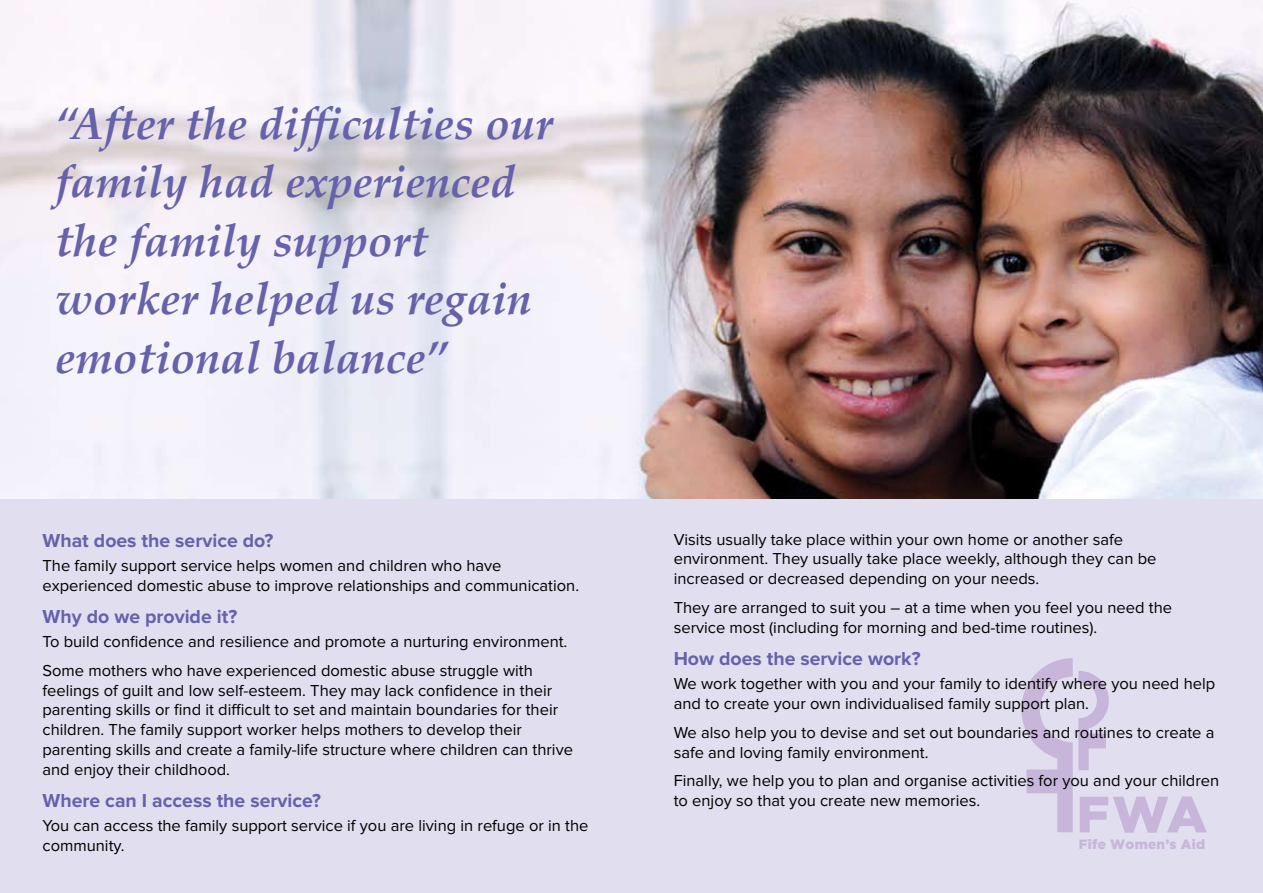
<style>
.page{position:relative;width:1263px;height:893px;background:#fff}
.page>*{position:absolute;margin:0;border:0;box-sizing:border-box;transform-origin:0 0}
.t1{font:900 51px "Gotham";color:#c7b6d9}
.t2{font:italic 700 45px/58.5px "Palatino Linotype";color:#6661ab}
.t3{font:700 19.5px "Proxima Nova";color:#6661ab}
.t4{font:16.5px/19.8px "Proxima Nova";color:#000}
.t5{font:900 13.5px "Gotham";letter-spacing:.02em;color:#c7b6d9}
</style>
<div class="page">
<img style="left:0;top:0;width:1263px;height:499px">
<div style="left:0;top:499px;width:1263px;height:394px;background:#e0deef"></div>
<svg style="left:1021px;top:658px;width:88px;height:174px"></svg>
<h2 class="t2" style="left:55px;top:92px;width:499px">“After the difficulties our family had experienced the family support worker helped us regain emotional balance”</h2>
<p class="t3" style="left:43px;top:529px;width:232px">What does the service do?</p>
<p class="t4" style="left:43px;top:556px;width:538px">The family support service helps women and children who have experienced domestic abuse to improve relationships and communication.</p>
<p class="t3" style="left:43px;top:605px;width:196px">Why do we provide it?</p>
<p class="t4" style="left:43px;top:627px;width:526px;line-height:28.8px">To build confidence and resilience and promote a nurturing environment.<br>Some mothers who have experienced domestic abuse struggle with</p>
<p class="t4" style="left:43px;top:680px;width:532px">feelings of guilt and low self-esteem. They may lack confidence in their parenting skills or find it difficult to set and maintain boundaries for their children. The family support worker helps mothers to develop their parenting skills and create a family-life structure where children can thrive and enjoy their childhood.</p>
<p class="t3" style="left:43px;top:789px;width:280px">Where can I access the service?</p>
<p class="t4" style="left:43px;top:816px;width:547px">You can access the family support service if you are living in refuge or in the community.</p>
<p class="t4" style="left:674px;top:529px;width:484px">Visits usually take place within your own home or another safe environment. They usually take place weekly, although they can be increased or decreased depending on your needs.</p>
<p class="t4" style="left:674px;top:598px;width:500px">They are arranged to suit you – at a time when you feel you need the service most (including for morning and bed-time routines).</p>
<p class="t3" style="left:674px;top:647px;width:248px">How does the service work?</p>
<p class="t4" style="left:674px;top:674px;width:543px">We work together with you and your family to identify where you need help and to create your own individualised family support plan.</p>
<p class="t4" style="left:674px;top:723px;width:542px">We also help you to devise and set out boundaries and routines to create a safe and loving family environment.</p>
<p class="t4" style="left:674px;top:771px;width:547px">Finally, we help you to plan and organise activities for you and your children to enjoy so that you create new memories.</p>
<h1 class="t1" style="left:1076px;top:785px;width:132px">FWA</h1>
<p class="t5" style="left:1079px;top:836px;width:128px">Fife Women’s Aid</p>
</div>
